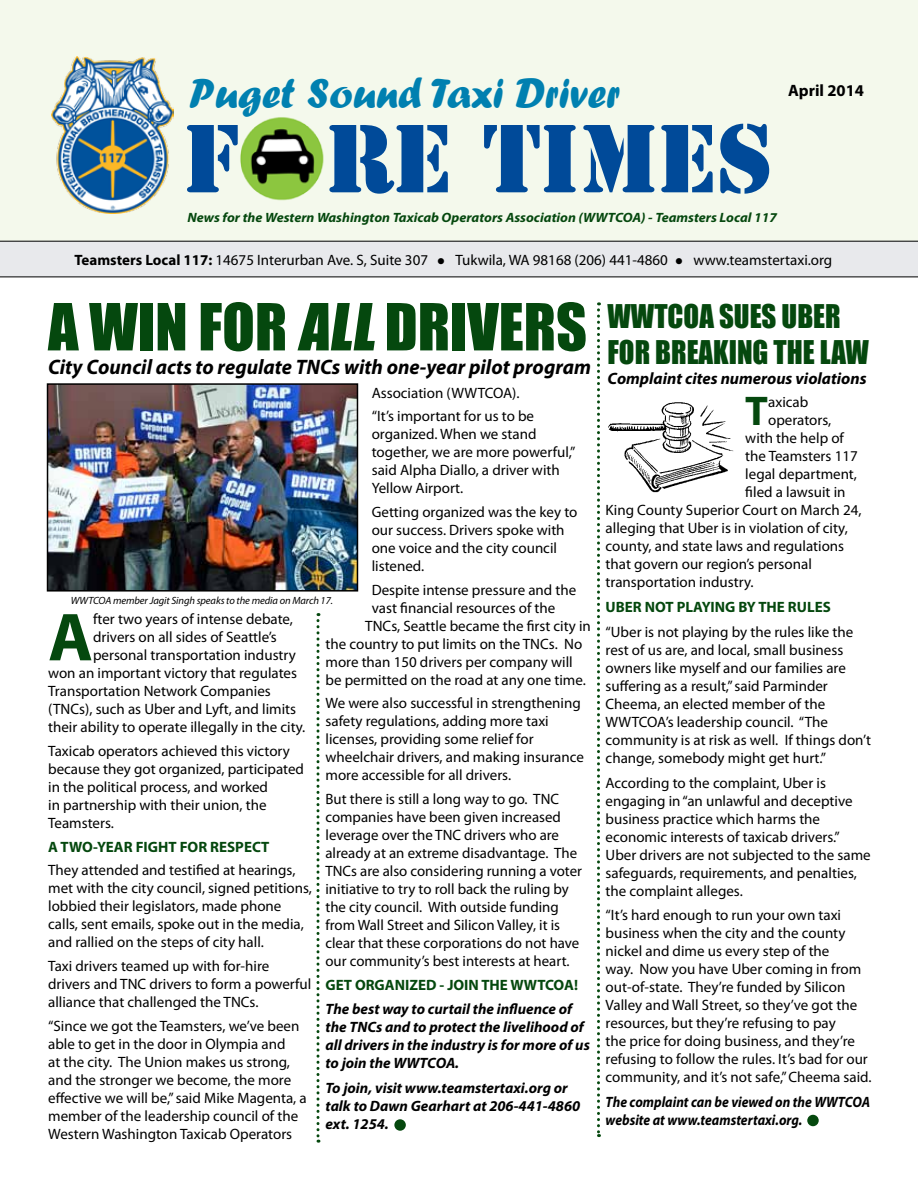
<style>
.page{position:relative;width:918px;height:1188px;background:#fff}
.page>*{position:absolute;margin:0;border:0;box-sizing:border-box;transform-origin:0 0}
.t1{font:90px "Stencil Std";color:#004a99}
.t2{font:700 68.4px "Myriad Pro";color:#05480e}
.t3{font:60px "Impact";color:#05480e}
.t4{font:43.5px "Forte";color:#0080b0}
.t5{font:700 41.7px "Myriad Pro";color:#05480e}
.t6{font:30px/36px "Impact";color:#05480e;scale:.96 1}
.t7{font:italic 700 21px "Myriad Pro";color:#000}
.t8{font:italic 700 16.5px "Myriad Pro";color:#000}
.t9{font:700 16.5px "Myriad Pro";color:#000}
.t10{font:15px/18px "Myriad Pro";color:#000}
.t11{font:italic 700 15px/18px "Myriad Pro";color:#000}
.t12{font:700 15px "Myriad Pro";color:#05480e}
.t13{font:italic 700 15px/18px "Myriad Pro";color:#000;scale:.9 1}
.t14{font:italic 700 13.5px "Myriad Pro";color:#05480e;scale:1.04 1}
.t15{font:italic 10.5px "Myriad Pro";letter-spacing:-.01em;color:#000}
.s1{font-weight:700}
</style>
<div class="page">
<div style="left:0;top:0;width:918px;height:241px;background:#f4f9ec"></div>
<div style="left:0;top:241px;width:918px;height:36px;background:#e8e9ec"></div>
<img style="left:204px;top:50px;width:149px;height:192px">
<img style="left:52px;top:56px;width:121px;height:158px">
<div style="left:394px;top:1119px;width:12px;height:12px;background:#05480e;border-radius:50%"></div>
<svg style="left:316px;top:613px;width:4px;height:530px"></svg>
<img style="left:50px;top:386px;width:305px;height:203px">
<div style="left:47px;top:383px;width:311px;height:209px;border:2px solid #000"></div>
<img style="left:608px;top:402px;width:126px;height:91px">
<div style="left:807px;top:1115px;width:12px;height:11px;background:#05480e;border-radius:50%"></div>
<svg style="left:597px;top:302px;width:3px;height:835px"></svg>
<h3 class="t4" style="left:189px;top:68px;width:433px">Puget Sound Taxi Driver</h3>
<p class="t9" style="left:788px;top:80px;width:77px">April 2014</p>
<h1 class="t1" style="left:183px;top:101px;width:591px">F RE TIMES</h1>
<p class="t14" style="left:188px;top:209px;width:568px">News for the Western Washington Taxicab Operators Association (WWTCOA) - Teamsters Local 117</p>
<p class="t10" style="left:75px;top:250px;width:759px"><span class="s1">Teamsters Local 117:</span> 14675 Interurban Ave. S, Suite 307 ● Tukwila, WA 98168 (206) 441-4860 ● www.teamstertaxi.org</p>
<h3 class="t3" style="left:48px;top:280px;width:540px">A WIN FOR ALLDRIVERS</h3>
<h3 class="t7" style="left:48px;top:354px;width:545px">City Council acts to regulate TNCs with one-year pilot program</h3>
<p class="t10" style="left:372px;top:380px;width:164px;line-height:23.7px">Association (WWTCOA). “It’s important for us to be</p>
<p class="t10" style="left:372px;top:425px;width:205px">organized. When we stand together, we are more powerful,” said Alpha Diallo, a driver with<br>Yellow Airport.</p>
<p class="t10" style="left:372px;top:503px;width:207px">Getting organized was the key to our success. Drivers spoke with one voice and the city council listened.</p>
<p class="t10" style="left:372px;top:580px;width:206px">Despite intense pressure and the</p>
<p class="t10" style="left:372px;top:598px;width:185px">vast financial resources of the</p>
<p class="t10" style="left:365px;top:616px;width:227px">TNCs, Seattle became the first city in</p>
<p class="t10" style="left:326px;top:634px;width:258px">the country to put limits on the TNCs. No</p>
<p class="t10" style="left:326px;top:652px;width:249px">more than 150 drivers per company will</p>
<p class="t10" style="left:326px;top:670px;width:262px">be permitted on the road at any one time.</p>
<p class="t10" style="left:326px;top:694px;width:260px">We were also successful in strengthening safety regulations, adding more taxi licenses, providing some relief for wheelchair drivers, and making insurance more accessible for all drivers.</p>
<p class="t10" style="left:326px;top:790px;width:258px">But there is still a long way to go. TNC companies have been given increased leverage over the TNC drivers who are already at an extreme disadvantage. The TNCs are also considering running a voter initiative to try to roll back the ruling by the city council. With outside funding from Wall Street and Silicon Valley, it is clear that these corporations do not have our community’s best interests at heart.</p>
<p class="t12" style="left:326px;top:975px;width:254px">GET ORGANIZED - JOIN THE WWTCOA!</p>
<p class="t11" style="left:326px;top:1000px;width:266px">The best way to curtail the influence of the TNCs and to protect the livelihood of all drivers in the industry is for more of us to join the WWTCOA.</p>
<p class="t11" style="left:326px;top:1079px;width:256px">To join, visit www.teamstertaxi.org or talk to Dawn Gearhart at 206-441-4860 ext. 1254.</p>
<p class="t15" style="left:71px;top:594px;width:264px">WWTCOA member Jagit Singh speaks to the media on March 17.</p>
<h2 class="t2" style="left:48px;top:593px;width:46px">A</h2>
<p class="t10" style="left:93px;top:610px;width:202px">fter two years of intense debate,</p>
<p class="t10" style="left:93px;top:628px;width:185px">drivers on all sides of Seattle’s</p>
<p class="t10" style="left:93px;top:646px;width:204px">personal transportation industry</p>
<p class="t10" style="left:48px;top:664px;width:250px">won an important victory that regulates</p>
<p class="t10" style="left:48px;top:682px;width:224px">Transportation Network Companies</p>
<p class="t10" style="left:48px;top:700px;width:249px">(TNCs), such as Uber and Lyft, and limits</p>
<p class="t10" style="left:48px;top:718px;width:259px">their ability to operate illegally in the city.</p>
<p class="t10" style="left:48px;top:742px;width:257px">Taxicab operators achieved this victory because they got organized, participated in the political process, and worked<br>in partnership with their union, the Teamsters.</p>
<p class="t12" style="left:48px;top:837px;width:223px">A TWO-YEAR FIGHT FOR RESPECT</p>
<p class="t10" style="left:48px;top:861px;width:265px">They attended and testified at hearings, met with the city council, signed petitions, lobbied their legislators, made phone calls, sent emails, spoke out in the media, and rallied on the steps of city hall.</p>
<p class="t10" style="left:48px;top:957px;width:265px">Taxi drivers teamed up with for-hire drivers and TNC drivers to form a powerful alliance that challenged the TNCs.</p>
<p class="t10" style="left:48px;top:1016px;width:260px">“Since we got the Teamsters, we’ve been able to get in the door in Olympia and<br>at the city. The Union makes us strong, and the stronger we become, the more effective we will be,” said Mike Magenta, a member of the leadership council of the Western Washington Taxicab Operators</p>
<h3 class="t6" style="left:608px;top:298px;width:274px">WWTCOA SUES UBER<br>FOR BREAKING THE LAW</h3>
<p class="t8" style="left:608px;top:368px;width:261px">Complaint cites numerous violations</p>
<h3 class="t5" style="left:745px;top:384px;width:24px">T</h3>
<p class="t10" style="left:768px;top:393px;width:42px">axicab</p>
<p class="t10" style="left:768px;top:411px;width:65px">operators,</p>
<p class="t10" style="left:745px;top:429px;width:100px">with the help of</p>
<p class="t10" style="left:745px;top:447px;width:114px">the Teamsters 117</p>
<p class="t10" style="left:745px;top:465px;width:113px">legal department,</p>
<p class="t10" style="left:745px;top:483px;width:102px">filed a lawsuit in</p>
<p class="t10" style="left:606px;top:501px;width:257px">King County Superior Court on March 24,</p>
<p class="t10" style="left:606px;top:519px;width:244px">alleging that Uber is in violation of city,</p>
<p class="t10" style="left:606px;top:537px;width:240px">county, and state laws and regulations</p>
<p class="t10" style="left:606px;top:555px;width:208px">that govern our region’s personal</p>
<p class="t10" style="left:606px;top:573px;width:150px">transportation industry.</p>
<p class="t12" style="left:606px;top:597px;width:227px">UBER NOT PLAYING BY THE RULES</p>
<p class="t10" style="left:606px;top:623px;width:267px">“Uber is not playing by the rules like the rest of us are, and local, small business owners like myself and our families are suffering as a result,” said Parminder Cheema, an elected member of the WWTCOA’s leadership council. “The community is at risk as well. If things don’t change, somebody might get hurt.”</p>
<p class="t10" style="left:606px;top:773px;width:267px">According to the complaint, Uber is engaging in “an unlawful and deceptive business practice which harms the economic interests of taxicab drivers.” Uber drivers are not subjected to the same safeguards, requirements, and penalties, the complaint alleges.</p>
<p class="t10" style="left:606px;top:906px;width:268px">“It’s hard enough to run your own taxi business when the city and the county nickel and dime us every step of the<br>way. Now you have Uber coming in from out-of-state. They’re funded by Silicon Valley and Wall Street, so they’ve got the resources, but they’re refusing to pay<br>the price for doing business, and they’re refusing to follow the rules. It’s bad for our community, and it’s not safe,” Cheema said.</p>
<p class="t13" style="left:606px;top:1093px;width:295px">The complaint can be viewed on the WWTCOA website at www.teamstertaxi.org.</p>
</div>
